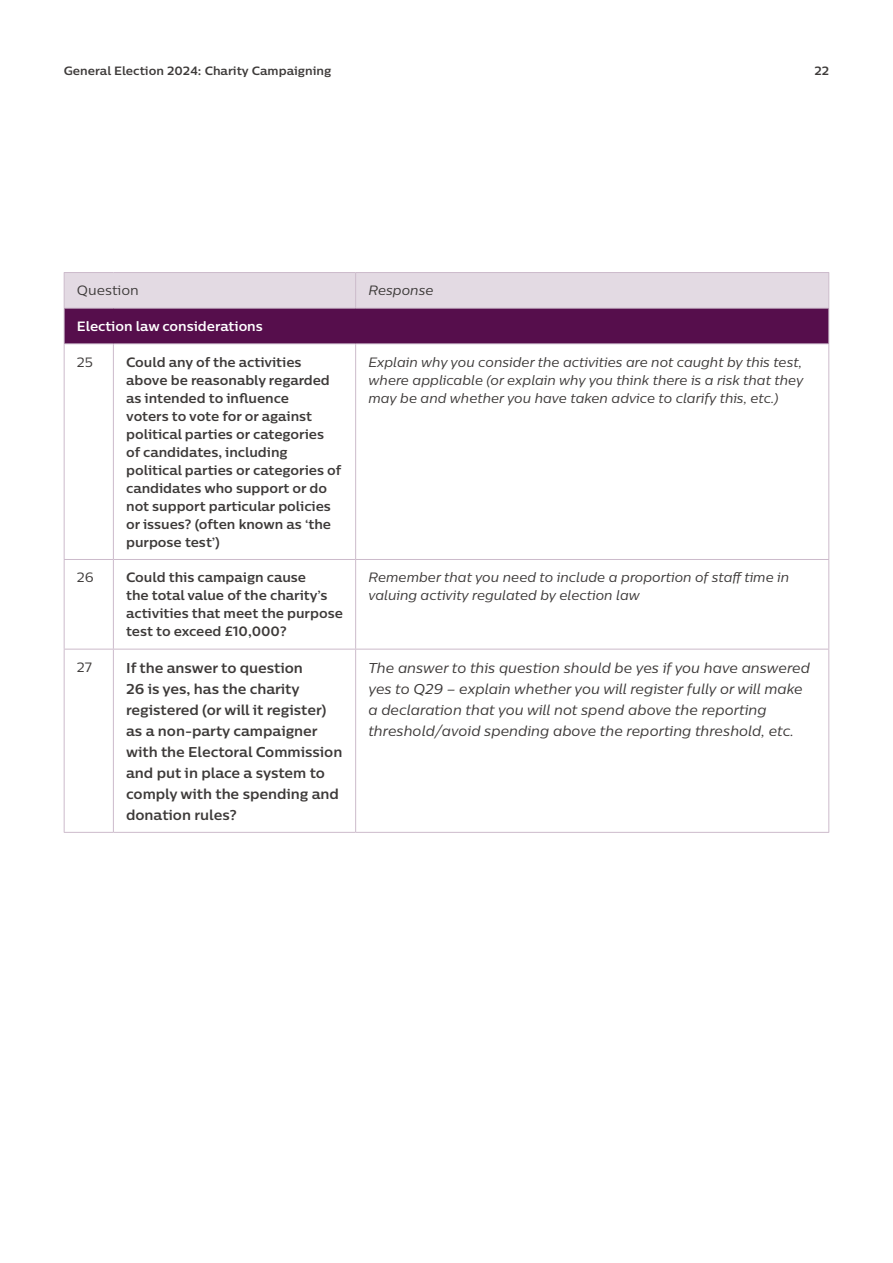
<style>
.page{position:relative;width:893px;height:1263px;background:#fff}
.page>*{position:absolute;margin:0;border:0;box-sizing:border-box;transform-origin:0 0}
.t1{font:italic 14.25px/21px "Centrale Sans";letter-spacing:-.005em;color:#3d3a39}
.t2{font:700 14.25px/21px "Centrale Sans";letter-spacing:-.005em;color:#3d3a39}
.t3{font:700 13.5px/18px "Centrale Sans";letter-spacing:-.005em;color:#3d3a39}
.t4{font:italic 13.5px/18px "Centrale Sans";letter-spacing:-.005em;color:#3d3a39;text-align:justify}
.t5{font:700 13.5px "Centrale Sans";letter-spacing:-.005em;color:#fff}
.t6{font:13.5px "Centrale Sans";letter-spacing:-.005em;color:#3d3a39}
.t7{font:700 12px "Centrale Sans";color:#3d3a39}
</style>
<div class="page">
<div style="left:65px;top:273px;width:763px;height:35px;background:#e3dae3"></div>
<div style="left:64px;top:308px;width:765px;height:36px;background:#560e4c"></div>
<hr style="left:64px;top:272px;width:49px;height:1px;background:#ccbbcb">
<hr style="left:64px;top:273px;width:1px;height:35px;background:#ccbbcb">
<hr style="left:113px;top:272px;width:243px;height:1px;background:#ccbbcb">
<hr style="left:356px;top:272px;width:473px;height:1px;background:#ccbbcb">
<hr style="left:355px;top:273px;width:1px;height:35px;background:#ccbbcb">
<hr style="left:828px;top:273px;width:1px;height:35px;background:#ccbbcb">
<hr style="left:64px;top:308px;width:49px;height:1px;background:#ccbbcb">
<hr style="left:64px;top:309px;width:1px;height:34px;background:#ccbbcb">
<hr style="left:113px;top:308px;width:243px;height:1px;background:#ccbbcb">
<hr style="left:356px;top:308px;width:473px;height:1px;background:#ccbbcb">
<hr style="left:828px;top:309px;width:1px;height:34px;background:#ccbbcb">
<hr style="left:64px;top:343px;width:49px;height:1px;background:#ccbbcb">
<hr style="left:64px;top:344px;width:1px;height:215px;background:#ccbbcb">
<hr style="left:113px;top:343px;width:243px;height:1px;background:#ccbbcb">
<hr style="left:113px;top:344px;width:1px;height:215px;background:#ccbbcb">
<hr style="left:356px;top:343px;width:473px;height:1px;background:#ccbbcb">
<hr style="left:355px;top:344px;width:1px;height:215px;background:#ccbbcb">
<hr style="left:828px;top:344px;width:1px;height:215px;background:#ccbbcb">
<hr style="left:64px;top:559px;width:49px;height:1px;background:#ccbbcb">
<hr style="left:64px;top:560px;width:1px;height:89px;background:#ccbbcb">
<hr style="left:113px;top:559px;width:243px;height:1px;background:#ccbbcb">
<hr style="left:113px;top:560px;width:1px;height:89px;background:#ccbbcb">
<hr style="left:356px;top:559px;width:473px;height:1px;background:#ccbbcb">
<hr style="left:355px;top:560px;width:1px;height:89px;background:#ccbbcb">
<hr style="left:828px;top:560px;width:1px;height:89px;background:#ccbbcb">
<hr style="left:64px;top:649px;width:49px;height:1px;background:#ccbbcb">
<hr style="left:64px;top:649px;width:1px;height:183px;background:#ccbbcb">
<hr style="left:113px;top:649px;width:243px;height:1px;background:#ccbbcb">
<hr style="left:113px;top:649px;width:1px;height:183px;background:#ccbbcb">
<hr style="left:356px;top:649px;width:473px;height:1px;background:#ccbbcb">
<hr style="left:355px;top:649px;width:1px;height:183px;background:#ccbbcb">
<hr style="left:828px;top:649px;width:1px;height:183px;background:#ccbbcb">
<hr style="left:64px;top:832px;width:49px;height:1px;background:#ccbbcb">
<hr style="left:113px;top:832px;width:243px;height:1px;background:#ccbbcb">
<hr style="left:356px;top:832px;width:473px;height:1px;background:#ccbbcb">
<p class="t7" style="left:64px;top:63px;width:269px">General Election 2024: Charity Campaigning</p>
<p class="t7" style="left:814px;top:63px;width:16px">22</p>
<p class="t6" style="left:77px;top:282px;width:63px">Question</p>
<p class="t4" style="left:368px;top:281px;width:67px">Response</p>
<p class="t5" style="left:77px;top:318px;width:187px">Election law considerations</p>
<p class="t6" style="left:77px;top:353px;width:18px">25</p>
<p class="t3" style="left:126px;top:353px;width:217px">Could any of the activities above be reasonably regarded as intended to influence<br>voters to vote for or against political parties or categories of candidates, including political parties or categories of candidates who support or do not support particular policies or issues? (often known as ‘the purpose test’)</p>
<p class="t4" style="left:368px;top:353px;width:436px">Explain why you consider the activities are not caught by this test, where applicable (or explain why you think there is a risk that they may be and whether you have taken advice to clarify this, etc.)</p>
<p class="t6" style="left:77px;top:569px;width:19px">26</p>
<p class="t3" style="left:126px;top:568px;width:218px">Could this campaign cause<br>the total value of the charity’s activities that meet the purpose test to exceed £10,000?</p>
<p class="t4" style="left:368px;top:568px;width:422px">Remember that you need to include a proportion of staff time in valuing activity regulated by election law</p>
<p class="t6" style="left:77px;top:659px;width:17px">27</p>
<p class="t2" style="left:126px;top:657px;width:218px">If the answer to question<br>26 is yes, has the charity registered (or will it register) as a non-party campaigner with the Electoral Commission and put in place a system to comply with the spending and donation rules?</p>
<p class="t1" style="left:368px;top:657px;width:443px">The answer to this question should be yes if you have answered yes to Q29 – explain whether you will register fully or will make a declaration that you will not spend above the reporting threshold/avoid spending above the reporting threshold, etc.</p>
</div>
